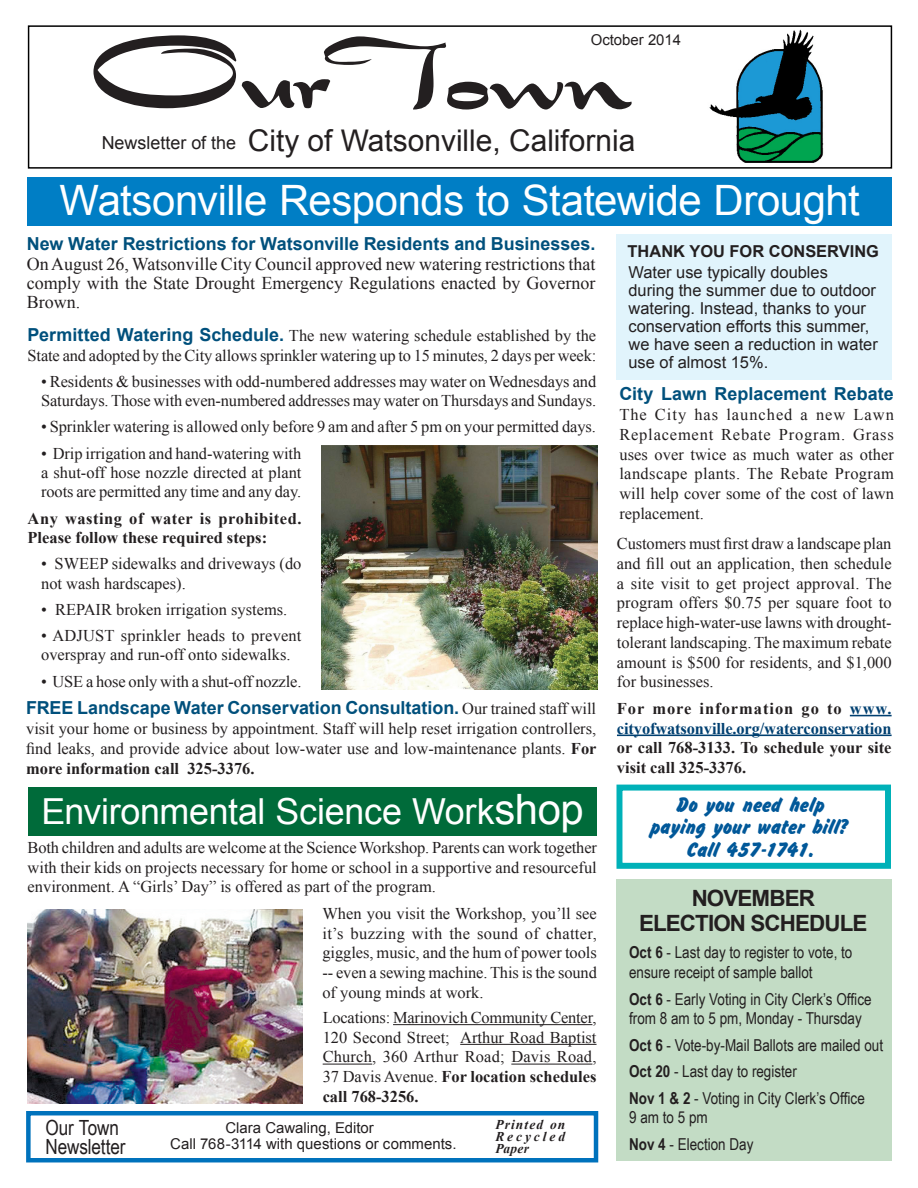
<style>
.page{position:relative;width:918px;height:1188px;background:#fff}
.page>*{position:absolute;margin:0;border:0;box-sizing:border-box;transform-origin:0 0}
.t1{font:112.05px "Draconian";letter-spacing:-.04em;color:#231f20}
.t2{font:41.85px "Arial";letter-spacing:-.01em;color:#fff}
.t3{font:35.85px "Arial";letter-spacing:-.01em;color:#fff}
.t4{font:29.85px "Arial";color:#231f20}
.Subhead_2{font:22.35px "Brush Hand";letter-spacing:-.02em;color:#015899}
.Subhead_2-2{font:700 22.35px "Arial";letter-spacing:-.04em;color:#231f20}
.Subhead_2-3{font:20.85px "Arial Narrow";letter-spacing:-.005em;color:#231f20}
.Subhead_2-4{font:18px/19.5px "Times New Roman";color:#231f20;text-align:justify}
.Subhead_2-5{font:700 18px "Arial";color:#00507c}
.t5{font:18px "Arial";color:#231f20}
.Subhead_2-6{font:16.5px/19.8px "Times New Roman";color:#231f20;text-align:justify}
.Subhead_2-7{font:16.5px/19.8px "Arial Narrow";color:#231f20}
.Subhead_2-8{font:700 16.5px/19.8px "Times New Roman";color:#231f20}
.Subhead_2-9{font:16.5px/18px "Arial";color:#231f20}
.Subhead_2-10{font:700 16.5px "Arial";color:#231f20}
.citytext{font:15px "Arial";color:#231f20}
.citytext-2{font:italic 700 13.5px/12px "Times New Roman";letter-spacing:.085em;color:#231f20;text-align:justify}
.s1{font-family:"Arial";font-weight:700;color:#00507c}
.s2{font-family:"Arial";font-weight:700;font-size:18px;color:#00507c}
.s3{color:#004071}
.s4{font-family:"Times New Roman";font-weight:400;font-size:16.5px;color:#231f20}
.s5{font-weight:700}
.s6{font-size:41.85px}
</style>
<div class="page">
<div style="left:617px;top:785px;width:274px;height:84px;background:#fff;border:6px solid #00b1b8"></div>
<img style="left:709px;top:30px;width:115px;height:133px">
<div style="left:28px;top:25px;width:864px;height:144px;border:1px solid #000"></div>
<div style="left:26px;top:1111px;width:572px;height:51px;border:4px solid #0072bc"></div>
<div style="left:27px;top:178px;width:865px;height:48px;background:#007ec5"></div>
<div style="left:616px;top:235px;width:276px;height:145px;background:#e1f4fc"></div>
<div style="left:616px;top:879px;width:276px;height:282px;background:#c3dcc5"></div>
<hr style="left:850px;top:715px;width:42px;height:1px;background:#004071">
<hr style="left:617px;top:735px;width:275px;height:1px;background:#004071">
<img style="left:322px;top:446px;width:275px;height:244px">
<div style="left:28px;top:788px;width:569px;height:48px;background:#006b3a"></div>
<img style="left:28px;top:909px;width:274px;height:195px">
<hr style="left:393px;top:1024px;width:199px;height:1px;background:#231f20">
<hr style="left:460px;top:1044px;width:137px;height:1px;background:#231f20">
<hr style="left:323px;top:1064px;width:49px;height:1px;background:#231f20">
<hr style="left:511px;top:1064px;width:81px;height:1px;background:#231f20">
<p class="citytext" style="left:591px;top:30px;width:92px">October 2014</p>
<p class="t1" style="left:86px;top:14px;width:549px">OurTown</p>
<p class="t5" style="left:102px;top:131px;width:136px">Newsletter of the</p>
<p class="t4" style="left:248px;top:120px;width:389px">City of Watsonville, California</p>
<p class="t2" style="left:60px;top:172px;width:802px">Watsonville Responds to Statewide Drought</p>
<p class="Subhead_2-4" style="left:27px;top:234px;width:570px"><span class="s1">New Water Restrictions for Watsonville Residents and Businesses.<br></span>On August 26, Watsonville City Council approved new watering restrictions that comply with the State Drought Emergency Regulations enacted by Governor Brown.</p>
<p class="Subhead_2-10" style="left:628px;top:239px;width:253px">THANK YOU FOR CONSERVING</p>
<p class="Subhead_2-9" style="left:628px;top:263px;width:251px">Water use typically doubles<br>during the summer due to outdoor watering. Instead, thanks to your conservation efforts this summer, we have seen a reduction in water use of almost 15%.</p>
<p class="Subhead_2-6" style="left:28px;top:325px;width:570px"><span class="s2">Permitted Watering Schedule.</span> The new watering schedule established by the<br>State and adopted by the City allows sprinkler watering up to 15 minutes, 2 days per week:</p>
<p class="Subhead_2-6" style="left:41px;top:371px;width:557px">• Residents &amp; businesses with odd-numbered addresses may water on Wednesdays and<br>Saturdays. Those with even-numbered addresses may water on Thursdays and Sundays.</p>
<p class="Subhead_2-6" style="left:41px;top:416px;width:556px">• Sprinkler watering is allowed only before 9 am and after 5 pm on your permitted days.</p>
<p class="Subhead_2-6" style="left:41px;top:443px;width:262px">• Drip irrigation and hand-watering with a shut-off hose nozzle directed at plant roots are permitted any time and any day.</p>
<p class="Subhead_2-8" style="left:28px;top:508px;width:275px">Any wasting of water is prohibited.<br>Please follow these required steps:</p>
<p class="Subhead_2-6" style="left:41px;top:553px;width:262px">• SWEEP sidewalks and driveways (do not wash hardscapes).</p>
<p class="Subhead_2-6" style="left:41px;top:599px;width:248px">• REPAIR broken irrigation systems.</p>
<p class="Subhead_2-6" style="left:41px;top:625px;width:262px">• ADJUST sprinkler heads to prevent overspray and run-off onto sidewalks.</p>
<p class="Subhead_2-6" style="left:41px;top:671px;width:262px">• USE a hose only with a shut-off nozzle.</p>
<p class="Subhead_2-5" style="left:619px;top:381px;width:276px">City Lawn Replacement Rebate</p>
<p class="Subhead_2-6" style="left:619px;top:404px;width:276px">The City has launched a new Lawn Replacement Rebate Program. Grass uses over twice as much water as other landscape plants. The Rebate Program will help cover some of the cost of lawn replacement.</p>
<p class="Subhead_2-6" style="left:617px;top:533px;width:276px">Customers must first draw a landscape plan and fill out an application, then schedule a site visit to get project approval. The program offers $0.75 per square foot to replace high-water-use lawns with drought&shy;tolerant landscaping. The maximum rebate amount is $500 for residents, and $1,000 for businesses.</p>
<p class="Subhead_2-8" style="left:617px;top:698px;width:276px;text-align:justify">For more information go to <span class="s3">www. cityofwatsonville.org/waterconservation </span>or call 768-3133. To schedule your site visit call 325-3376.</p>
<p class="Subhead_2-5" style="left:26px;top:695px;width:572px">FREE Landscape Water Conservation Consultation. <span class="s4">Our trained staff will</span></p>
<p class="Subhead_2-6" style="left:26px;top:718px;width:572px">visit your home or business by appointment. Staff will help reset irrigation controllers, find leaks, and provide advice about low-water use and low-maintenance plants. <span class="s5">For more information call 325-3376.</span></p>
<p class="t3" style="left:41px;top:786px;width:544px">Environmental Science Work<span class="s6">shop</span></p>
<p class="Subhead_2-6" style="left:28px;top:837px;width:571px">Both children and adults are welcome at the Science Workshop. Parents can work together with their kids on projects necessary for home or school in a supportive and resourceful environment. A “Girls’ Day” is offered as part of the program.</p>
<p class="Subhead_2-6" style="left:322px;top:903px;width:276px">When you visit the Workshop, you’ll see it’s buzzing with the sound of chatter, giggles, music, and the hum of power tools -- even a sewing machine. This is the sound of young minds at work.</p>
<p class="Subhead_2-3" style="left:45px;top:1112px;width:75px">Our Town</p>
<p class="Subhead_2-3" style="left:45px;top:1132px;width:82px">Newsletter</p>
<p class="Subhead_2-6" style="left:323px;top:1007px;width:275px">Locations: Marinovich Community Center, 120 Second Street; Arthur Road Baptist Church, 360 Arthur Road; Davis Road, 37 Davis Avenue. <span class="s5">For location schedules call 768-3256.</span></p>
<p class="citytext" style="left:225px;top:1117px;width:150px">Clara Cawaling, Editor</p>
<p class="citytext" style="left:170px;top:1134px;width:288px">Call 768-3114 with questions or comments.</p>
<p class="citytext-2" style="left:495px;top:1118px;width:71px">Printed on Recycled Paper</p>
<p class="Subhead_2" style="left:675px;top:793px;width:151px">Do you need help</p>
<p class="Subhead_2" style="left:650px;top:815px;width:203px">paying your water bill?</p>
<p class="Subhead_2" style="left:686px;top:838px;width:129px">Call 457-1741.</p>
<p class="Subhead_2-2" style="left:692px;top:882px;width:125px">NOVEMBER</p>
<p class="Subhead_2-2" style="left:639px;top:908px;width:230px">ELECTION SCHEDULE</p>
<p class="Subhead_2-7" style="left:629px;top:942px;width:225px"><span class="s5">Oct 6</span> - Last day to register to vote, to ensure receipt of sample ballot</p>
<p class="Subhead_2-7" style="left:629px;top:988px;width:244px"><span class="s5">Oct 6</span> - Early Voting in City Clerk’s Office from 8 am to 5 pm, Monday - Thursday</p>
<p class="Subhead_2-7" style="left:629px;top:1034px;width:255px"><span class="s5">Oct 6</span> - Vote-by-Mail Ballots are mailed out</p>
<p class="Subhead_2-7" style="left:629px;top:1061px;width:169px"><span class="s5">Oct 20</span> - Last day to register</p>
<p class="Subhead_2-7" style="left:629px;top:1087px;width:237px"><span class="s5">Nov 1 &amp; 2</span> - Voting in City Clerk’s Office<br>9 am to 5 pm</p>
<p class="Subhead_2-7" style="left:629px;top:1134px;width:126px"><span class="s5">Nov 4</span> - Election Day</p>
</div>
